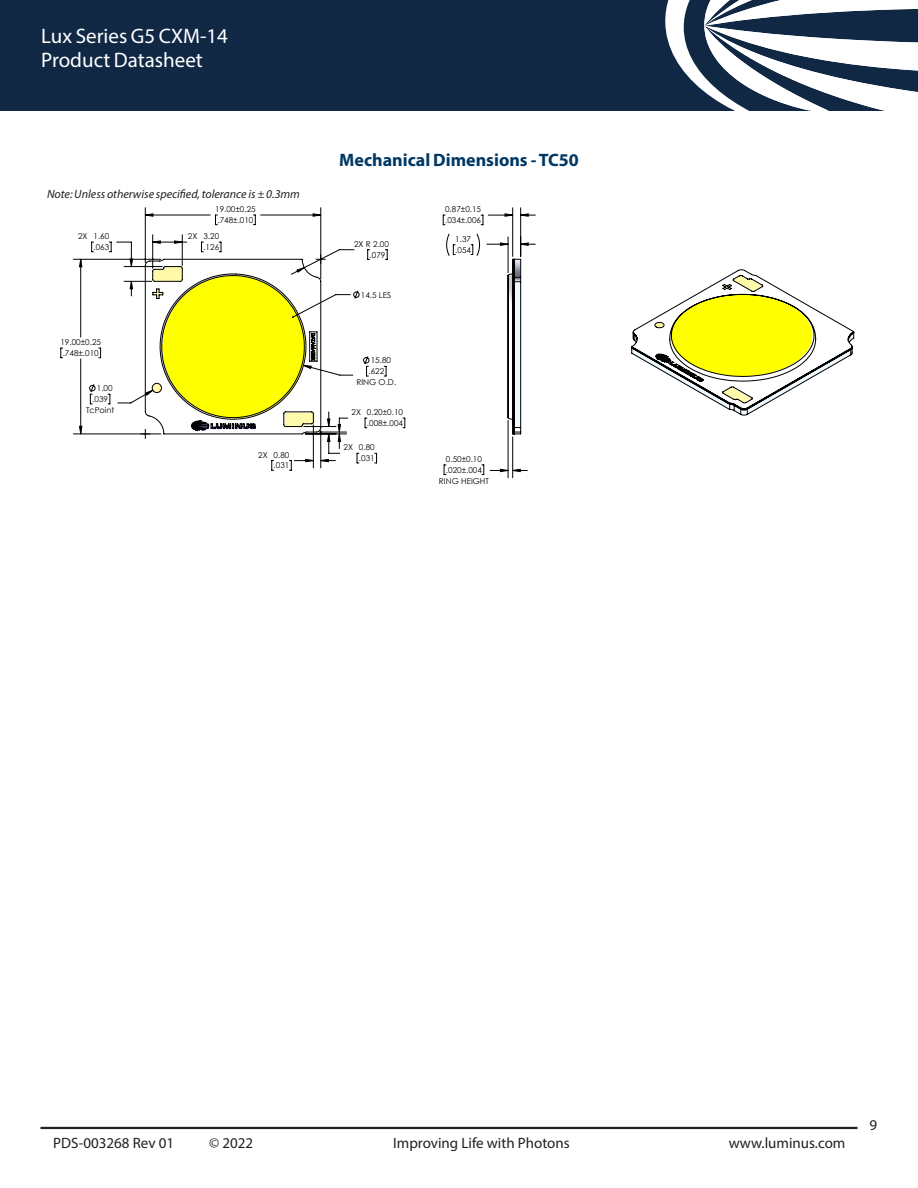
<style>
.page{position:relative;width:918px;height:1188px;background:#fff}
.page>*{position:absolute;margin:0;border:0;box-sizing:border-box;transform-origin:0 0}
.DS_Title_2ndLine{font:21px "Myriad Pro";color:#fff}
.节{font:700 18px "Myriad Pro";color:#003863}
.DS_Bottom_Folio{font:15px "Myriad Pro";color:#231f20}
.t1{font:italic 12px "Myriad Pro";color:#231f20}
.t2{font:8.1px/10.9px "Century Gothic";color:#000}
</style>
<div class="page">
<hr style="left:40px;top:1127px;width:818px;height:2px;background:#231f20">
<div style="left:0;top:0;width:918px;height:110px;background:#112845"></div>
<svg style="left:665px;top:0;width:253px;height:110px"></svg>
<svg style="left:80px;top:214px;width:448px;height:258px"></svg>
<svg style="left:140px;top:254px;width:229px;height:185px"></svg>
<svg style="left:507px;top:259px;width:14px;height:175px"></svg>
<svg style="left:631px;top:269px;width:224px;height:147px"></svg>
<img style="left:781px;top:357px;width:40px;height:28px">
<p class="DS_Title_2ndLine" style="left:41px;top:23px;width:188px">Lux Series G5 CXM-14</p>
<p class="DS_Title_2ndLine" style="left:41px;top:47px;width:163px">Product Datasheet</p>
<p class="节" style="left:339px;top:148px;width:241px">Mechanical Dimensions - TC50</p>
<p class="t1" style="left:47px;top:187px;width:254px">Note: Unless otherwise specified, tolerance is ± 0.3mm</p>
<p class="t2" style="left:215px;top:203px;width:42px">19.00±0.25 .748±.010</p>
<p class="t2" style="left:78px;top:231px;width:33px;text-align:right">2X 1.60 .063</p>
<p class="t2" style="left:370px;top:238px;width:21px;text-indent:-15px">2X R 2.00 .079</p>
<p class="t2" style="left:188px;top:231px;width:33px;text-align:right">2X 3.20 .126</p>
<p class="t2" style="left:60px;top:336px;width:42px">19.00±0.25 .748±.010</p>
<p class="t2" style="left:97px;top:383px;width:17px">1.00</p>
<p class="t2" style="left:92px;top:394px;width:17px">.039</p>
<p class="t2" style="left:86px;top:404px;width:30px">TcPoint</p>
<p class="t2" style="left:258px;top:449px;width:33px;text-align:right">2X 0.80 .031</p>
<p class="t2" style="left:361px;top:289px;width:32px">14.5 LES</p>
<p class="t2" style="left:371px;top:355px;width:22px">15.80</p>
<p class="t2" style="left:368px;top:366px;width:17px">.622</p>
<p class="t2" style="left:356px;top:377px;width:41px">RING O.D.</p>
<p class="t2" style="left:352px;top:407px;width:53px;text-align:right">2X 0.20±0.10 .008±.004</p>
<p class="t2" style="left:344px;top:442px;width:33px;text-align:right">2X 0.80 .031</p>
<p class="t2" style="left:445px;top:204px;width:38px">0.87±0.15 .034±.006</p>
<p class="t2" style="left:455px;top:233px;width:17px">1.37 .054</p>
<p class="t2" style="left:439px;top:453px;width:52px;text-align:center">0.50±0.10 .020±.004<br>RING HEIGHT</p>
<p class="DS_Bottom_Folio" style="left:53px;top:1134px;width:122px">PDS-003268 Rev 01</p>
<p class="DS_Bottom_Folio" style="left:209px;top:1134px;width:46px">© 2022</p>
<p class="DS_Bottom_Folio" style="left:393px;top:1134px;width:178px">Improving Life with Photons</p>
<p class="DS_Bottom_Folio" style="left:729px;top:1134px;width:118px">www.luminus.com</p>
<h3 class="DS_Bottom_Folio" style="left:870px;top:1116px;width:9px">9</h3>
</div>
